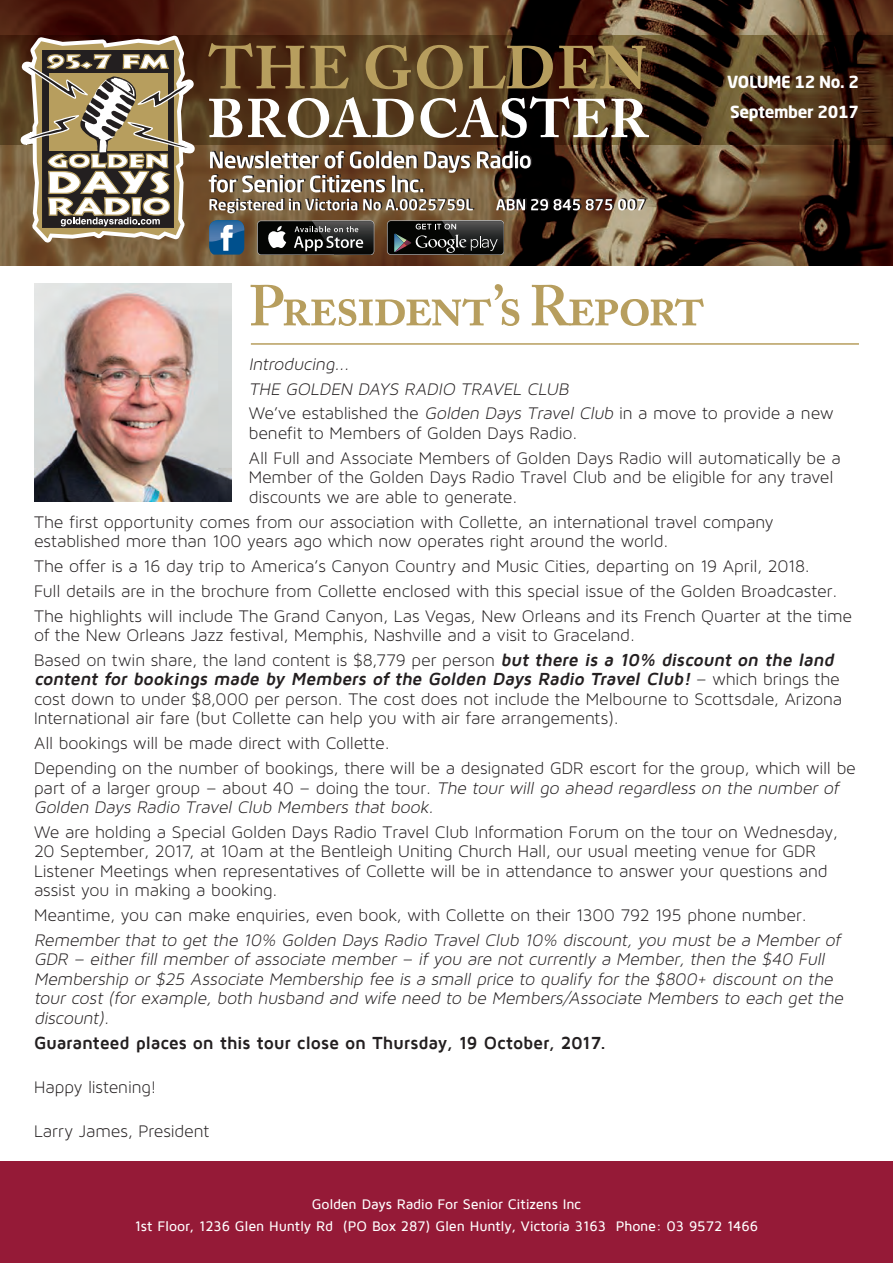
<style>
.page{position:relative;width:893px;height:1263px;background:#fff}
.page>*{position:absolute;margin:0;border:0;box-sizing:border-box;transform-origin:0 0}
.t1{font:600 57px "Adobe Caslon Pro";letter-spacing:-.05em;color:#b79e5e}
.President_s_Report{font:18px/19.5px "Maven Pro Light 300";letter-spacing:-.005em;color:#231f20}
.President_s_Report-2{font:italic 18px/19.5px "Maven Pro Light 300";color:#231f20}
.President_s_Report-3{font:700 18px "Maven Pro";letter-spacing:-.015em;color:#231f20}
.t2{font:700 16.5px "Neo Sans Std";letter-spacing:-.02em;color:#fff}
.t3{font:500 14.25px "Maven Pro";letter-spacing:-.015em;color:#fff}
.s1{font-style:italic}
.s2{font-family:"Maven Pro";font-weight:700;font-style:italic}
</style>
<div class="page">
<img style="left:0;top:255px;width:892px;height:11px">
<hr style="left:892px;top:145px;width:1px;height:121px;background:#baad8f">
<svg style="left:0;top:0;width:893px;height:255px;background:#66513c"></svg>
<div style="left:0;top:1161px;width:893px;height:102px;background:#951a37"></div>
<img style="left:34px;top:283px;width:198px;height:219px">
<hr style="left:251px;top:343px;width:608px;height:2px;background:#b79e5e">
<svg style="left:874px;top:0;width:19px;height:19px"></svg>
<p class="t2" style="left:727px;top:71px;width:133px">VOLUME 12 No. 2</p>
<p class="t2" style="left:730px;top:101px;width:130px">September 2017</p>
<p class="t1" style="left:249px;top:272px;width:458px">President’s Report</p>
<p class="President_s_Report-2" style="left:249px;top:354px;width:105px">Introducing...</p>
<p class="President_s_Report-2" style="left:249px;top:379px;width:325px">THE GOLDEN DAYS RADIO TRAVEL CLUB</p>
<p class="President_s_Report" style="left:249px;top:404px;width:586px">We’ve established the <span class="s1">Golden Days Travel Club</span> in a move to provide a new benefit to Members of Golden Days Radio.</p>
<p class="President_s_Report" style="left:249px;top:448px;width:594px">All Full and Associate Members of Golden Days Radio will automatically be a<br>Member of the Golden Days Radio Travel Club and be eligible for any travel discounts we are able to generate.</p>
<p class="President_s_Report" style="left:34px;top:512px;width:741px">The first opportunity comes from our association with Collette, an international travel company established more than 100 years ago which now operates right around the world.</p>
<p class="President_s_Report" style="left:34px;top:556px;width:777px">The offer is a 16 day trip to America’s Canyon Country and Music Cities, departing on 19 April, 2018.</p>
<p class="President_s_Report" style="left:34px;top:581px;width:805px">Full details are in the brochure from Collette enclosed with this special issue of the Golden Broadcaster.</p>
<p class="President_s_Report" style="left:34px;top:606px;width:820px">The highlights will include The Grand Canyon, Las Vegas, New Orleans and its French Quarter at the time of the New Orleans Jazz festival, Memphis, Nashville and a visit to Graceland.</p>
<p class="President_s_Report" style="left:34px;top:650px;width:810px">Based on twin share, the land content is $8,779 per person <span class="s2">but there is a 10% discount on the land content for bookings made by Members of the Golden Days Radio Travel Club!</span> – w h i c h b r i n g s t h e cost down to under $8,000 per person. The cost does not include the Melbourne to Scottsdale, Arizona International air fare (but Collette can help you with air fare arrangements).</p>
<p class="President_s_Report" style="left:34px;top:733px;width:357px">All bookings will be made direct with Collette.</p>
<p class="President_s_Report" style="left:34px;top:758px;width:823px">Depending on the number of bookings, there will be a designated GDR escort for the group, which will be p a rt of a l a rg e r g ro u p – a b o u t 4 0 – d o i n g t h e to u r . <span class="s1">The tour will go ahead regardless on the number of<br>Golden Days Radio Travel Club Members that book.</span></p>
<p class="President_s_Report" style="left:34px;top:822px;width:805px">We are holding a Special Golden Days Radio Travel Club Information Forum on the tour on Wednesday, 20 September, 2017, at 10am at the Bentleigh Uniting Church Hall, our usual meeting venue for GDR Listener Meetings when representatives of Collette will be in attendance to answer your questions and assist you in making a booking.</p>
<p class="President_s_Report" style="left:34px;top:905px;width:774px">Meantime, you can make enquiries, even book, with Collette on their 1300 792 195 phone number.</p>
<p class="President_s_Report-2" style="left:34px;top:930px;width:814px">Remember that to get the 10% Golden Days Radio Travel Club 10% discount, you must be a Member of GDR – either fill member of associate member – if you are not currently a Member, then the $40 Full Membership or $25 Associate Membership fee is a small price to qualify for the $800+ discount on the tour cost (for example, both husband and wife need to be Members/Associate Members to each get the discount).</p>
<p class="President_s_Report-3" style="left:34px;top:1033px;width:574px">Guaranteed places on this tour close on Thursday, 19 October, 2017.</p>
<p class="President_s_Report" style="left:34px;top:1077px;width:124px">Happy listening!</p>
<p class="President_s_Report" style="left:34px;top:1122px;width:177px">Larry James, President</p>
<p class="t3" style="left:312px;top:1196px;width:271px">Golden Days Radio For Senior Citizens Inc</p>
<p class="t3" style="left:135px;top:1219px;width:625px">1st Floor, 1236 Glen Huntly Rd (PO Box 287) Glen Huntly, Victoria 3163 Phone: 03 9572 1466</p>
</div>
